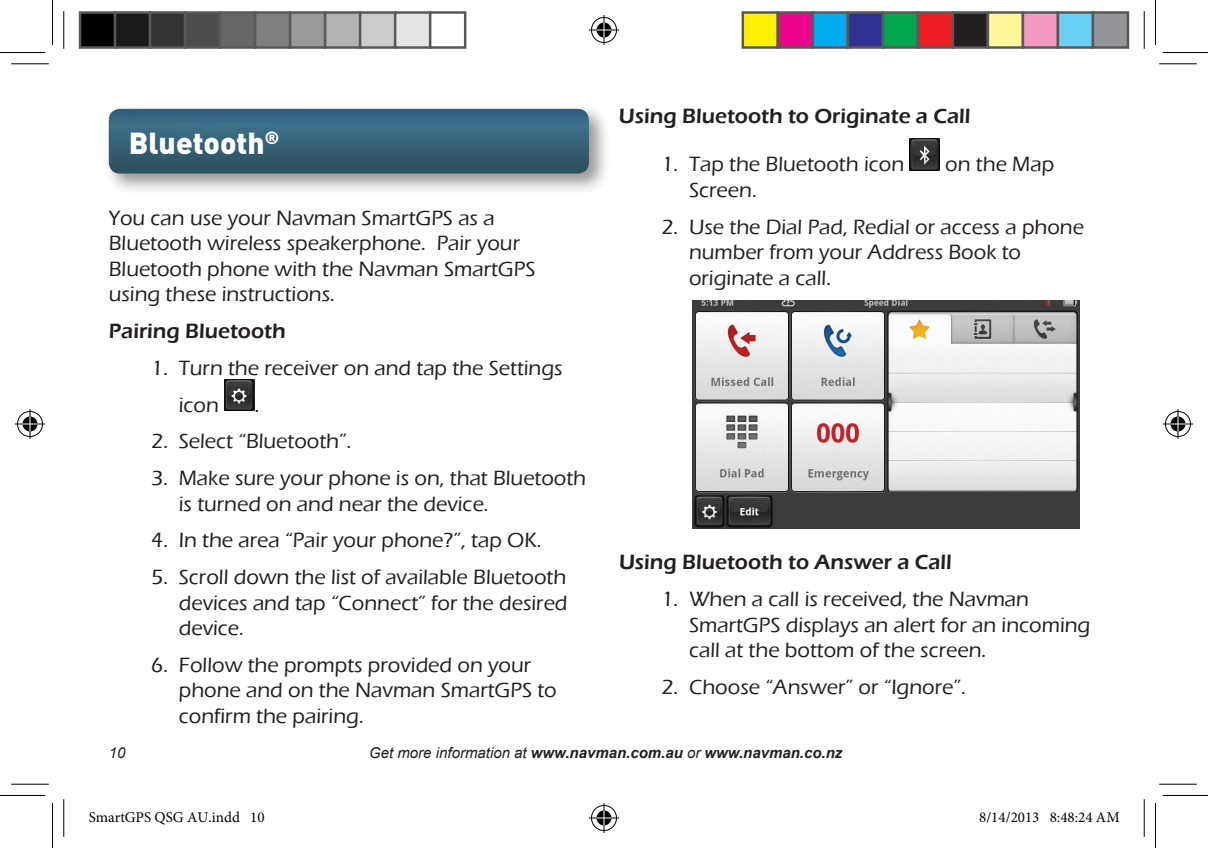
<style>
.page{position:relative;width:1208px;height:848px;background:#fff}
.page>*{position:absolute;margin:0;border:0;box-sizing:border-box;transform-origin:0 0}
.t1{font:900 30px "DINOT";color:#fff}
.t2{font:500 21.25px/25.5px "Eras ITC";color:#231f20}
.t3{font:600 21.25px "Eras ITC";color:#231f20}
.t4{font:italic 700 15px "Arial";color:#231f20}
.t5{font:15px "Minion Pro";color:#000}
.t6{font:italic 15px "Arial";color:#231f20}
.s1{font-weight:400}
</style>
<div class="page">
<div style="left:103px;top:103px;width:508px;height:92px;background:#231f20;opacity:.47"></div>
<img style="left:109px;top:109px;width:480px;height:65px">
<img style="left:224px;top:379px;width:31px;height:31px">
<img style="left:909px;top:139px;width:31px;height:31px">
<img style="left:692px;top:300px;width:387px;height:228px">
<hr style="left:11px;top:63px;width:38px;height:1px;background:#000">
<hr style="left:1159px;top:63px;width:37px;height:1px;background:#000">
<hr style="left:11px;top:783px;width:38px;height:1px;background:#000">
<hr style="left:1159px;top:783px;width:37px;height:1px;background:#000">
<hr style="left:63px;top:11px;width:1px;height:38px;background:#000">
<hr style="left:63px;top:799px;width:1px;height:37px;background:#000">
<hr style="left:1143px;top:11px;width:1px;height:38px;background:#000">
<hr style="left:1143px;top:799px;width:1px;height:37px;background:#000">
<hr style="left:0;top:52px;width:45px;height:1px;background:#000">
<hr style="left:1162px;top:52px;width:46px;height:1px;background:#000">
<hr style="left:0;top:795px;width:45px;height:1px;background:#000">
<hr style="left:1162px;top:795px;width:46px;height:1px;background:#000">
<hr style="left:52px;top:0;width:1px;height:45px;background:#000">
<hr style="left:52px;top:802px;width:1px;height:46px;background:#000">
<hr style="left:1155px;top:0;width:1px;height:45px;background:#000">
<hr style="left:1155px;top:802px;width:1px;height:46px;background:#000">
<div style="left:590px;top:16px;width:28px;height:28px;border:3px solid #fff;border-radius:50%"></div>
<svg style="left:589px;top:28px;width:30px;height:4px"></svg>
<hr style="left:602px;top:15px;width:3px;height:30px;background:#fff">
<div style="left:595px;top:21px;width:18px;height:18px;border:3px solid #fff;border-radius:50%"></div>
<div style="left:591px;top:17px;width:26px;height:26px;border:1px solid #000;border-radius:50%"></div>
<hr style="left:589px;top:30px;width:30px;height:1px;background:#000">
<hr style="left:603px;top:15px;width:1px;height:30px;background:#000">
<svg style="left:596px;top:22px;width:15px;height:16px"></svg>
<div style="left:590px;top:803px;width:28px;height:29px;border:3px solid #fff;border-radius:50%"></div>
<hr style="left:589px;top:816px;width:30px;height:3px;background:#fff">
<hr style="left:602px;top:802px;width:3px;height:30px;background:#fff">
<div style="left:595px;top:808px;width:18px;height:19px;border:3px solid #fff;border-radius:50%"></div>
<div style="left:591px;top:805px;width:26px;height:25px;border:1px solid #000;border-radius:50%"></div>
<hr style="left:589px;top:817px;width:30px;height:1px;background:#000">
<hr style="left:603px;top:802px;width:1px;height:30px;background:#000">
<svg style="left:596px;top:810px;width:15px;height:15px"></svg>
<div style="left:16px;top:410px;width:28px;height:28px;border:3px solid #fff;border-radius:50%"></div>
<hr style="left:15px;top:422px;width:30px;height:3px;background:#fff">
<svg style="left:28px;top:409px;width:4px;height:30px"></svg>
<div style="left:21px;top:415px;width:18px;height:18px;border:3px solid #fff;border-radius:50%"></div>
<div style="left:17px;top:411px;width:26px;height:26px;border:1px solid #000;border-radius:50%"></div>
<hr style="left:15px;top:423px;width:30px;height:1px;background:#000">
<hr style="left:30px;top:409px;width:1px;height:30px;background:#000">
<svg style="left:22px;top:416px;width:16px;height:15px"></svg>
<div style="left:1163px;top:410px;width:29px;height:28px;border:3px solid #fff;border-radius:50%"></div>
<hr style="left:1162px;top:422px;width:30px;height:3px;background:#fff">
<hr style="left:1176px;top:409px;width:3px;height:30px;background:#fff">
<div style="left:1168px;top:415px;width:19px;height:18px;border:3px solid #fff;border-radius:50%"></div>
<div style="left:1165px;top:411px;width:25px;height:26px;border:1px solid #000;border-radius:50%"></div>
<hr style="left:1162px;top:423px;width:30px;height:1px;background:#000">
<hr style="left:1177px;top:409px;width:1px;height:30px;background:#000">
<svg style="left:1170px;top:416px;width:15px;height:15px"></svg>
<div style="left:80px;top:12px;width:35px;height:36px;background:#000"></div>
<div style="left:79px;top:11px;width:37px;height:38px;border:2px solid #595959"></div>
<div style="left:115px;top:12px;width:35px;height:36px;background:#1a1a1a"></div>
<div style="left:114px;top:11px;width:37px;height:38px;border:2px solid #595959"></div>
<div style="left:150px;top:12px;width:35px;height:36px;background:#333"></div>
<div style="left:149px;top:11px;width:37px;height:38px;border:2px solid #595959"></div>
<div style="left:185px;top:12px;width:35px;height:36px;background:#4d4d4d"></div>
<div style="left:184px;top:11px;width:37px;height:38px;border:2px solid #595959"></div>
<div style="left:220px;top:12px;width:35px;height:36px;background:#666"></div>
<div style="left:219px;top:11px;width:37px;height:38px;border:2px solid #595959"></div>
<div style="left:255px;top:12px;width:35px;height:36px;background:#808080"></div>
<div style="left:254px;top:11px;width:37px;height:38px;border:2px solid #595959"></div>
<div style="left:290px;top:12px;width:35px;height:36px;background:#999"></div>
<div style="left:289px;top:11px;width:37px;height:38px;border:2px solid #595959"></div>
<div style="left:325px;top:12px;width:35px;height:36px;background:#b3b3b3"></div>
<div style="left:324px;top:11px;width:37px;height:38px;border:2px solid #595959"></div>
<div style="left:360px;top:12px;width:35px;height:36px;background:#ccc"></div>
<div style="left:359px;top:11px;width:37px;height:38px;border:2px solid #595959"></div>
<div style="left:395px;top:12px;width:35px;height:36px;background:#e6e6e6"></div>
<div style="left:394px;top:11px;width:37px;height:38px;border:2px solid #595959"></div>
<div style="left:429px;top:11px;width:37px;height:38px;border:2px solid #595959"></div>
<div style="left:742px;top:12px;width:36px;height:36px;background:#fff101"></div>
<div style="left:741px;top:11px;width:38px;height:38px;border:2px solid #595959"></div>
<div style="left:778px;top:12px;width:34px;height:36px;background:#ed028c"></div>
<div style="left:776px;top:11px;width:38px;height:38px;border:2px solid #595959"></div>
<div style="left:812px;top:12px;width:36px;height:36px;background:#00aeef"></div>
<div style="left:811px;top:11px;width:38px;height:38px;border:2px solid #595959"></div>
<div style="left:848px;top:12px;width:34px;height:36px;background:#2e3092"></div>
<div style="left:846px;top:11px;width:38px;height:38px;border:2px solid #595959"></div>
<div style="left:882px;top:12px;width:36px;height:36px;background:#00a54f"></div>
<div style="left:881px;top:11px;width:38px;height:38px;border:2px solid #595959"></div>
<div style="left:918px;top:12px;width:34px;height:36px;background:#ee1d23"></div>
<div style="left:916px;top:11px;width:38px;height:38px;border:2px solid #595959"></div>
<div style="left:952px;top:12px;width:36px;height:36px;background:#231f20"></div>
<div style="left:951px;top:11px;width:38px;height:38px;border:2px solid #595959"></div>
<div style="left:988px;top:12px;width:34px;height:36px;background:#fff79a"></div>
<div style="left:986px;top:11px;width:38px;height:38px;border:2px solid #595959"></div>
<div style="left:1022px;top:12px;width:36px;height:36px;background:#f499c2"></div>
<div style="left:1021px;top:11px;width:38px;height:38px;border:2px solid #595959"></div>
<div style="left:1058px;top:12px;width:34px;height:36px;background:#6bcff6"></div>
<div style="left:1056px;top:11px;width:38px;height:38px;border:2px solid #595959"></div>
<div style="left:1092px;top:12px;width:36px;height:36px;background:#939598"></div>
<div style="left:1091px;top:11px;width:38px;height:38px;border:2px solid #595959"></div>
<div style="left:257px;top:811px;width:7px;height:11px;border:1px solid #fff;border-radius:50%"></div>
<svg style="left:257px;top:811px;width:6px;height:11px"></svg>
<h1 class="t1" style="left:129px;top:123px;width:152px">Bluetooth<sup>®</sup></h1>
<p class="t2" style="left:109px;top:205px;width:428px">You can use your Navman SmartGPS as a Bluetooth wireless speakerphone. Pair your Bluetooth phone with the Navman SmartGPS using these instructions.</p>
<p class="t3" style="left:109px;top:319px;width:178px">Pairing Bluetooth</p>
<p class="t2" style="left:179px;top:349px;width:385px;line-height:36.8px;text-indent:-27px">1. Turn the receiver on and tap the Settings icon</p>
<p class="t2" style="left:255px;top:392px;width:6px">.</p>
<p class="t2" style="left:151px;top:429px;width:202px">2. Select “Bluetooth”.</p>
<p class="t2" style="left:179px;top:465px;width:409px;text-indent:-27px">3. Make sure your phone is on, that Bluetooth is turned on and near the device.</p>
<p class="t2" style="left:151px;top:527px;width:392px">4. In the area “Pair your phone?”, tap OK.</p>
<p class="t2" style="left:179px;top:564px;width:390px;text-align:justify;text-indent:-27px">5. Scroll down the list of available Bluetooth devices and tap “Connect” for the desired device.</p>
<p class="t2" style="left:179px;top:652px;width:379px;text-indent:-27px">6. Follow the prompts provided on your phone and on the Navman SmartGPS to confirm the pairing.</p>
<p class="t3" style="left:619px;top:104px;width:353px">Using Bluetooth to Originate a Call</p>
<p class="t2" style="left:661px;top:152px;width:244px">1. Tap the Bluetooth icon</p>
<p class="t2" style="left:945px;top:152px;width:110px">on the Map</p>
<p class="t2" style="left:689px;top:177px;width:69px">Screen.</p>
<p class="t2" style="left:689px;top:214px;width:396px;text-indent:-27px">2. Use the Dial Pad, Redial or access a phone number from your Address Book to originate a call.</p>
<p class="t3" style="left:619px;top:550px;width:334px">Using Bluetooth to Answer a Call</p>
<p class="t2" style="left:689px;top:586px;width:403px;text-indent:-27px">1. When a call is received, the Navman<br>SmartGPS displays an alert for an incoming call at the bottom of the screen.</p>
<p class="t2" style="left:661px;top:674px;width:306px">2. Choose “Answer” or “Ignore”.</p>
<p class="t6" style="left:109px;top:742px;width:18px">10</p>
<p class="t4" style="left:369px;top:742px;width:475px"><span class="s1">Get more information at</span> www.navman.com.au <span class="s1">or</span> www.navman.co.nz</p>
<p class="t5" style="left:89px;top:806px;width:177px">SmartGPS QSG AU.indd 10</p>
<p class="t5" style="left:979px;top:806px;width:142px">8/14/2013 8:48:24 AM</p>
</div>
